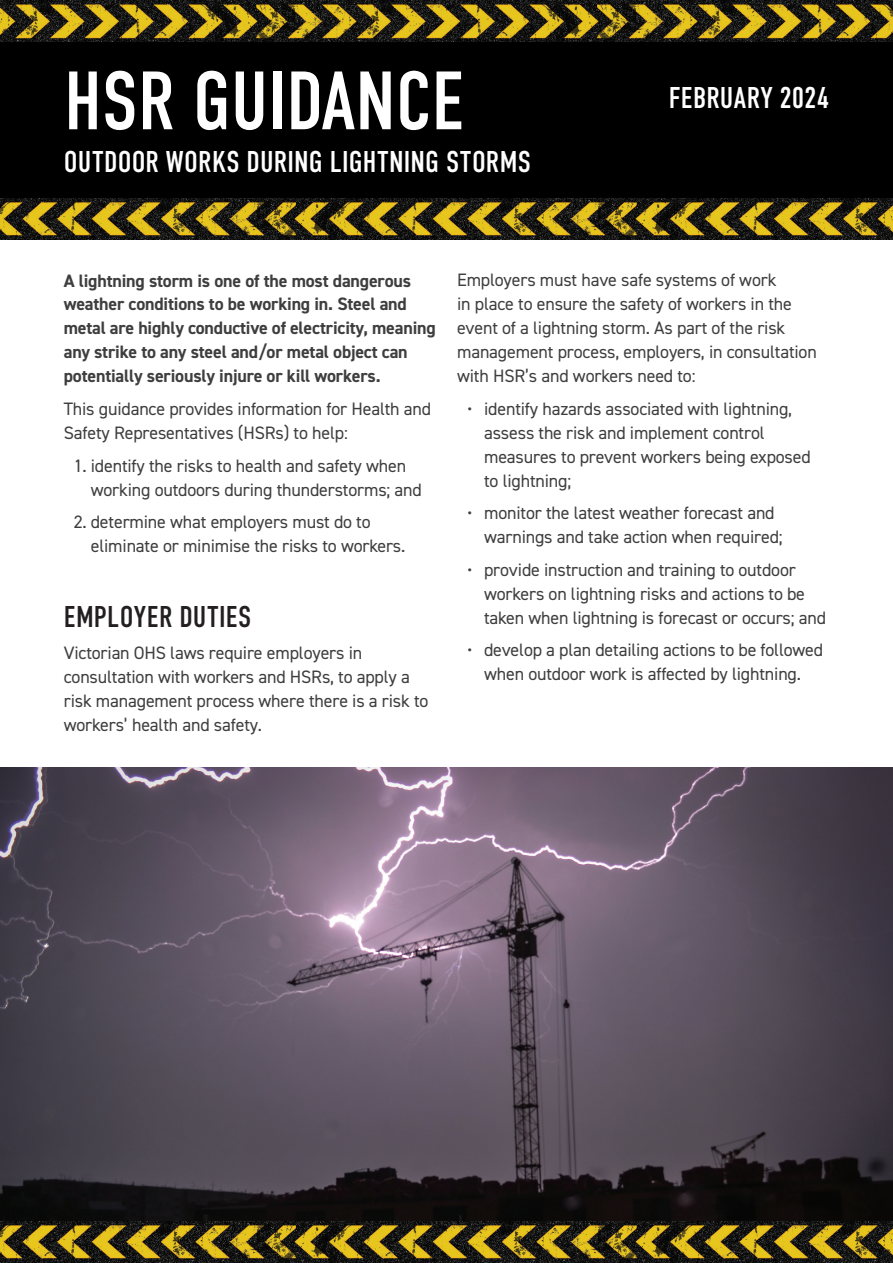
<style>
.page{position:relative;width:893px;height:1263px;background:#fff}
.page>*{position:absolute;margin:0;border:0;box-sizing:border-box;transform-origin:0 0}
.t1{font:82.5px "DIN Condensed";color:#fff}
.t2{font:30px "DIN Condensed";letter-spacing:.005em;color:#fff}
.t3{font:30px "DIN Condensed";letter-spacing:.01em;color:#231f20}
.t4{font:18px/24px "DIN2014";letter-spacing:-.01em;color:#3e3e3f}
.t5{font:700 18px/24px "DIN2014";letter-spacing:-.01em;color:#3e3e3f}
</style>
<div class="page">
<div style="left:0;top:0;width:893px;height:200px;background:#010000"></div>
<img style="left:0;top:0;width:256px;height:42px">
<img style="left:256px;top:0;width:341px;height:42px">
<img style="left:597px;top:0;width:296px;height:42px">
<img style="left:637px;top:198px;width:256px;height:42px">
<img style="left:296px;top:198px;width:341px;height:42px">
<img style="left:0;top:198px;width:296px;height:42px">
<img style="left:0;top:767px;width:893px;height:454px">
<img style="left:637px;top:1221px;width:256px;height:42px">
<img style="left:296px;top:1221px;width:341px;height:42px">
<img style="left:0;top:1221px;width:296px;height:42px">
<h1 class="t1" style="left:64px;top:55px;width:401px">HSR GUIDANCE</h1>
<h2 class="t2" style="left:64px;top:145px;width:469px">OUTDOOR WORKS DURING LIGHTNING STORMS</h2>
<h2 class="t2" style="left:669px;top:81px;width:162px">FEBRUARY 2024</h2>
<p class="t5" style="left:64px;top:268px;width:374px">A lightning storm is one of the most dangerous weather conditions to be working in. Steel and metal are highly conductive of electricity, meaning any strike to any steel and/or metal object can potentially seriously injure or kill workers.</p>
<p class="t4" style="left:64px;top:396px;width:369px">This guidance provides information for Health and<br>Safety Representatives (HSRs) to help:</p>
<p class="t4" style="left:91px;top:453px;width:333px;text-indent:-17px">1. identify the risks to health and safety when working outdoors during thunderstorms; and</p>
<p class="t4" style="left:91px;top:509px;width:316px;text-indent:-17px">2. determine what employers must do to eliminate or minimise the risks to workers.</p>
<h2 class="t3" style="left:64px;top:599px;width:189px">EMPLOYER DUTIES</h2>
<p class="t4" style="left:64px;top:640px;width:366px">Victorian OHS laws require employers in consultation with workers and HSRs, to apply a risk management process where there is a risk to workers’ health and safety.</p>
<p class="t4" style="left:457px;top:268px;width:361px">Employers must have safe systems of work<br>in place to ensure the safety of workers in the event of a lightning storm. As part of the risk management process, employers, in consultation with HSR’s and workers need to:</p>
<p class="t4" style="left:484px;top:396px;width:328px;text-indent:-17px">• identify hazards associated with lightning, assess the risk and implement control measures to prevent workers being exposed to lightning;</p>
<p class="t4" style="left:484px;top:501px;width:300px;text-indent:-17px">• monitor the latest weather forecast and warnings and take action when required;</p>
<p class="t4" style="left:484px;top:557px;width:344px;text-indent:-17px">• provide instruction and training to outdoor workers on lightning risks and actions to be taken when lightning is forecast or occurs; and</p>
<p class="t4" style="left:467px;top:638px;width:358px;text-align:center">• develop a plan detailing actions to be followed when outdoor work is affected by lightning.</p>
</div>
